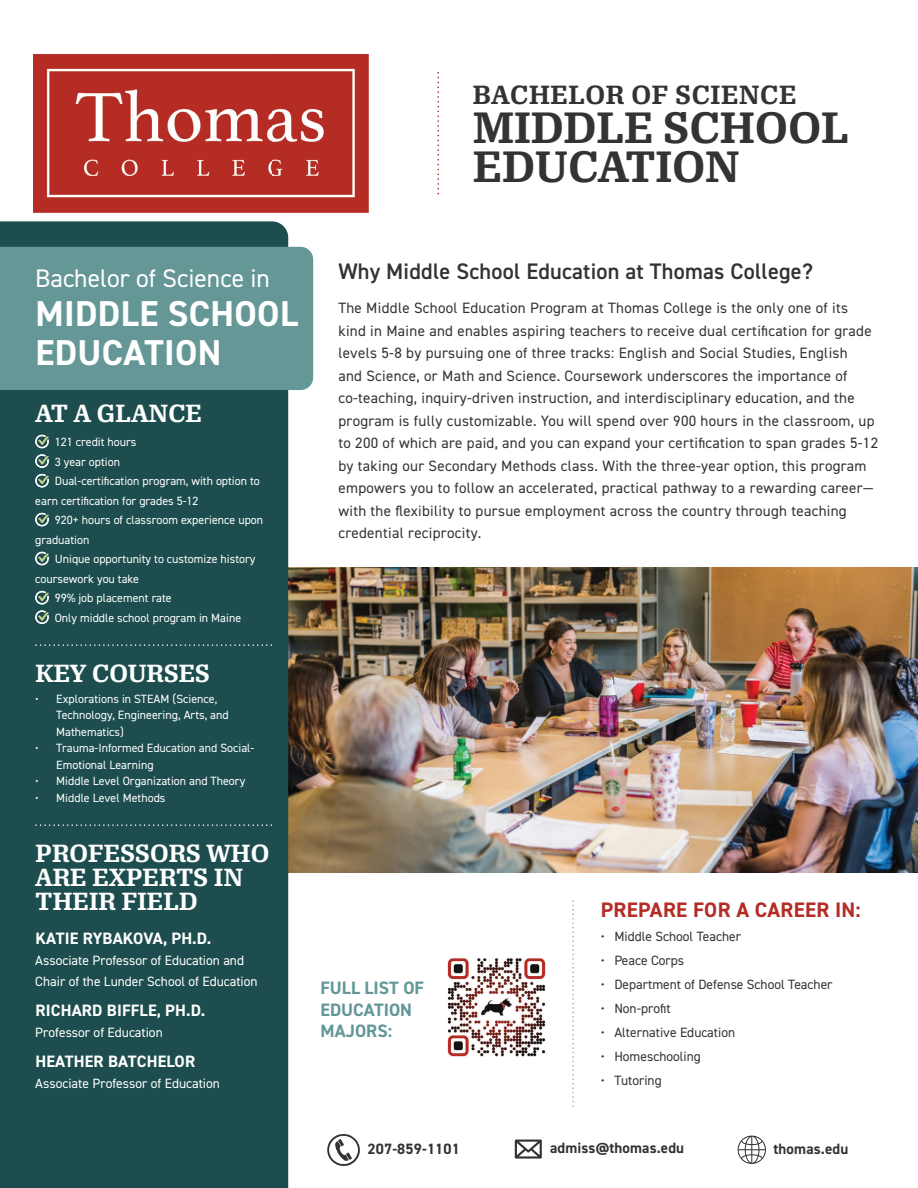
<style>
.page{position:relative;width:918px;height:1188px;background:#fff}
.page>*{position:absolute;margin:0;border:0;box-sizing:border-box;transform-origin:0 0}
.t1{font:45px/39px "Oso Serif VF";letter-spacing:-.02em;color:#323332}
.t2{font:700 36px/38.7px "DIN2014";letter-spacing:.01em;color:#fff}
.t3{font:27px "Oso Serif VF";color:#323332}
.t4{font:25.5px/24px "Oso Serif VF";letter-spacing:-.02em;color:#fff}
.t5{font:25.5px "DIN2014";color:#fff}
.t6{font:600 22.5px "DIN2014";letter-spacing:.01em;color:#323332}
.t7{font:700 21px "DIN2014";letter-spacing:.015em;color:#b32c25}
.t8{font:700 18px/21.6px "DIN2014";color:#639797}
.t9{font:700 16.5px "DIN2014";letter-spacing:.01em;color:#fff}
.t10{font:15px/22.5px "DIN2014";letter-spacing:.02em;color:#323332}
.t11{font:700 15px "DIN2014";letter-spacing:.01em;color:#323332}
.t12{font:13.5px "DIN2014";color:#323332}
.t13{font:13.5px/21px "DIN2014";color:#fff}
.t14{font:12px/16.5px "DIN2014";color:#fff}
</style>
<div class="page">
<img style="left:33px;top:54px;width:336px;height:159px">
<svg style="left:327px;top:1134px;width:33px;height:32px"></svg>
<svg style="left:515px;top:1140px;width:27px;height:19px"></svg>
<svg style="left:738px;top:1136px;width:28px;height:28px"></svg>
<svg style="left:437px;top:72px;width:2px;height:122px"></svg>
<img style="left:288px;top:567px;width:630px;height:306px">
<div style="left:0;top:221px;width:288px;height:967px;background:#1d4d4e"></div>
<svg style="left:35px;top:644px;width:237px;height:2px"></svg>
<svg style="left:35px;top:824px;width:237px;height:2px"></svg>
<div style="left:0;top:247px;width:313px;height:143px;background:#649796"></div>
<svg style="left:572px;top:900px;width:2px;height:207px"></svg>
<img style="left:447px;top:958px;width:99px;height:99px">
<svg style="left:35px;top:435px;width:14px;height:13px"></svg>
<svg style="left:35px;top:454px;width:14px;height:14px"></svg>
<svg style="left:35px;top:474px;width:14px;height:13px"></svg>
<svg style="left:35px;top:513px;width:14px;height:13px"></svg>
<svg style="left:35px;top:552px;width:14px;height:13px"></svg>
<svg style="left:35px;top:591px;width:14px;height:13px"></svg>
<svg style="left:35px;top:610px;width:14px;height:14px"></svg>
<h3 class="t3" style="left:472px;top:78px;width:326px">BACHELOR OF SCIENCE</h3>
<h1 class="t1" style="left:472px;top:108px;width:378px">MIDDLE SCHOOL<br>EDUCATION</h1>
<h3 class="t5" style="left:35px;top:262px;width:236px">Bachelor of Science in</h3>
<h2 class="t2" style="left:35px;top:294px;width:264px">MIDDLE SCHOOL<br>EDUCATION</h2>
<h3 class="t4" style="left:35px;top:401px;width:168px">AT A GLANCE</h3>
<p class="t14" style="left:55px;top:434px;width:83px">121 credit hours</p>
<p class="t14" style="left:55px;top:453px;width:67px">3 year option</p>
<p class="t14" style="left:55px;top:473px;width:207px">Dual-certification program, with option to</p>
<p class="t14" style="left:35px;top:492px;width:165px">earn certification for grades 5-12</p>
<p class="t14" style="left:55px;top:512px;width:210px">920+ hours of classroom experience upon</p>
<p class="t14" style="left:35px;top:531px;width:56px">graduation</p>
<p class="t14" style="left:55px;top:551px;width:202px">Unique opportunity to customize history</p>
<p class="t14" style="left:35px;top:570px;width:105px">coursework you take</p>
<p class="t14" style="left:55px;top:590px;width:119px">99% job placement rate</p>
<p class="t14" style="left:55px;top:609px;width:188px">Only middle school program in Maine</p>
<h3 class="t4" style="left:35px;top:661px;width:176px">KEY COURSES</h3>
<p class="t14" style="left:56px;top:690px;width:174px;text-indent:-21px">• Explorations in STEAM (Science,<br>Technology, Engineering, Arts, and<br>Mathematics)</p>
<p class="t14" style="left:56px;top:740px;width:200px;text-indent:-21px">• Trauma-Informed Education and Social-<br>Emotional Learning</p>
<p class="t14" style="left:35px;top:773px;width:211px">• Middle Level Organization and Theory</p>
<p class="t14" style="left:35px;top:789px;width:132px">• Middle Level Methods</p>
<h3 class="t4" style="left:35px;top:841px;width:236px">PROFESSORS WHO<br>ARE EXPERTS IN<br>THEIR FIELD</h3>
<p class="t9" style="left:35px;top:928px;width:178px">KATIE RYBAKOVA, PH.D.</p>
<p class="t13" style="left:35px;top:950px;width:224px">Associate Professor of Education and<br>Chair of the Lunder School of Education</p>
<p class="t9" style="left:35px;top:1000px;width:171px">RICHARD BIFFLE, PH.D.</p>
<p class="t13" style="left:35px;top:1022px;width:129px">Professor of Education</p>
<p class="t9" style="left:35px;top:1051px;width:161px">HEATHER BATCHELOR</p>
<p class="t13" style="left:35px;top:1073px;width:186px">Associate Professor of Education</p>
<h3 class="t6" style="left:338px;top:256px;width:476px">Why Middle School Education at Thomas College?</h3>
<p class="t10" style="left:338px;top:297px;width:541px">The Middle School Education Program at Thomas College is the only one of its kind in Maine and enables aspiring teachers to receive dual certification for grade levels 5-8 by pursuing one of three tracks: English and Social Studies, English<br>and Science, or Math and Science. Coursework underscores the importance of co-teaching, inquiry-driven instruction, and interdisciplinary education, and the program is fully customizable. You will spend over 900 hours in the classroom, up to 200 of which are paid, and you can expand your certification to span grades 5-12 by taking our Secondary Methods class. With the three-year option, this program empowers you to follow an accelerated, practical pathway to a rewarding career— with the flexibility to pursue employment across the country through teaching credential reciprocity.</p>
<p class="t8" style="left:321px;top:977px;width:105px">FULL LIST OF<br>EDUCATION<br>MAJORS:</p>
<h3 class="t7" style="left:601px;top:895px;width:261px">PREPARE FOR A CAREER IN:</h3>
<p class="t12" style="left:601px;top:927px;width:142px">• Middle School Teacher</p>
<p class="t12" style="left:601px;top:951px;width:85px">• Peace Corps</p>
<p class="t12" style="left:601px;top:975px;width:233px">• Department of Defense School Teacher</p>
<p class="t12" style="left:601px;top:1000px;width:71px">• Non-profit</p>
<p class="t12" style="left:601px;top:1024px;width:136px">• Alternative Education</p>
<p class="t12" style="left:601px;top:1048px;width:102px">• Homeschooling</p>
<p class="t12" style="left:601px;top:1072px;width:62px">• Tutoring</p>
<p class="t11" style="left:368px;top:1139px;width:94px">207-859-1101</p>
<p class="t11" style="left:550px;top:1138px;width:136px">admiss@thomas.edu</p>
<p class="t11" style="left:774px;top:1139px;width:76px">thomas.edu</p>
</div>
